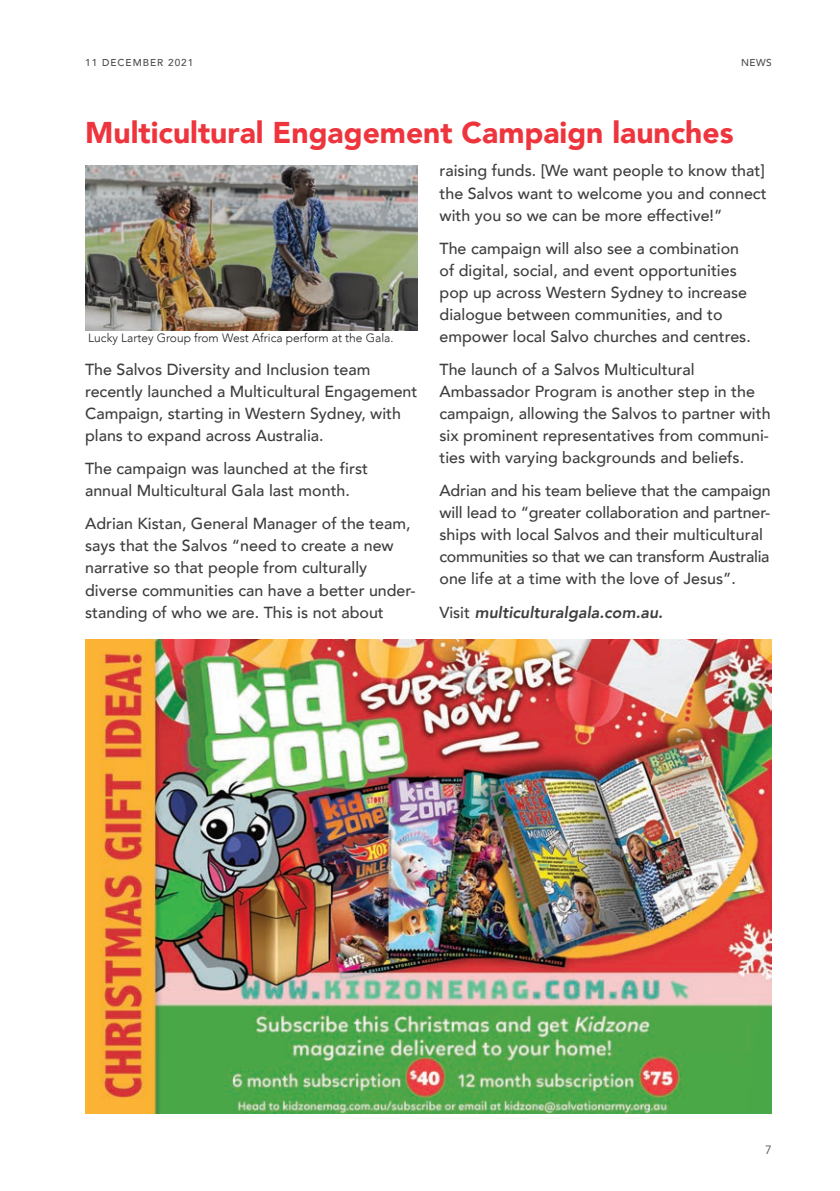
<style>
.page{position:relative;width:840px;height:1191px;background:#fff}
.page>*{position:absolute;margin:0;border:0;box-sizing:border-box;transform-origin:0 0}
.Heading_News_-_re{font:900 30px "Avenir";color:#ee343d}
.Salvos_Body{font:500 16px/22px "Avenir";color:#3e3e3f}
.Salvos_Body-2{font:italic 800 16px "Avenir";color:#3e3e3f}
.Image_Caption{font:300 12px "Avenir";color:#231f20}
.t1{font:12px "Avenir";color:#4b4c4d}
.Page_name_-_Right{font:500 10px "Avenir";letter-spacing:.1em;color:#4b4c4d}
.s1{font-weight:500;font-style:normal}
</style>
<div class="page">
<img style="left:85px;top:165px;width:332px;height:166px">
<img style="left:85px;top:639px;width:686px;height:474px">
<p class="Page_name_-_Right" style="left:85px;top:54px;width:33px">11 Dece</p>
<p class="Page_name_-_Right" style="left:133px;top:54px;width:18px">mber</p>
<p class="Page_name_-_Right" style="left:168px;top:54px;width:27px">2021</p>
<p class="Page_name_-_Right" style="left:740px;top:54px;width:32px">NEWS</p>
<p class="Heading_News_-_re" style="left:85px;top:107px;width:649px">Multicultural Engagement Campaign launches</p>
<p class="Image_Caption" style="left:88px;top:331px;width:307px">Lucky Lartey Group from West Africa perform at the Gala.</p>
<p class="Salvos_Body" style="left:85px;top:357px;width:333px">The Salvos Diversity and Inclusion team recently launched a M ulticultural Engagement Campaign, starting in Western Sydney, with plans to expand across Australia.</p>
<p class="Salvos_Body" style="left:85px;top:457px;width:284px">The campaign was launched at the first annual M ulticultural Gala last month.</p>
<p class="Salvos_Body" style="left:85px;top:512px;width:332px">Adrian Kistan, General Manager of the team, says that the Salvos “need to create a new narrative so that people from culturally diverse communities can have a better under&shy;standing of who we are. This is not about</p>
<p class="Salvos_Body" style="left:439px;top:159px;width:328px;text-align:justify">raising funds. [We want people to know that] the Salvos want to welcome you and connect with you so we can be more effective!”</p>
<p class="Salvos_Body" style="left:439px;top:236px;width:312px">The campaign will also see a combination of digital, social, and event opportunities pop up across Western Sydney to increase dialogue between communities, and to empower local Salvo churches and centres.</p>
<p class="Salvos_Body" style="left:439px;top:357px;width:332px">The launch of a Salvos M ulticultural Ambassador Program is another step in the campaign, allowing the Salvos to partner with six prominent representatives from communi&shy;ties with varying backgrounds and beliefs.</p>
<p class="Salvos_Body" style="left:439px;top:479px;width:332px">Adrian and his team believe that the campaign will lead to “greater collaboration and partner&shy;ships with local Salvos and their multicultural communities so that we can transform Australia one life at a time with the love of Jesus”.</p>
<p class="Salvos_Body-2" style="left:439px;top:602px;width:225px"><span class="s1">Visit</span> multiculturalgala.com.au.</p>
<p class="t1" style="left:764px;top:1142px;width:8px">7</p>
</div>
